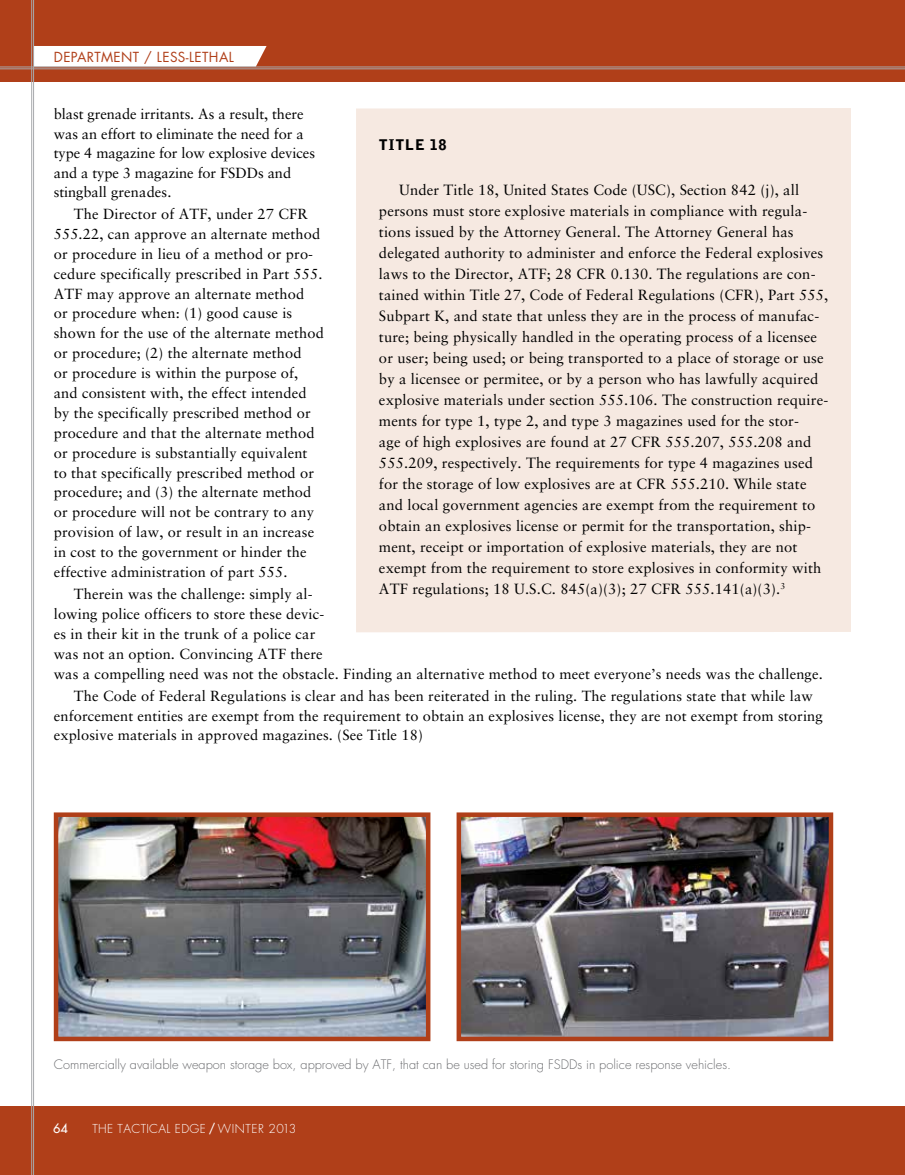
<style>
.page{position:relative;width:905px;height:1175px;background:#fff}
.page>*{position:absolute;margin:0;border:0;box-sizing:border-box;transform-origin:0 0}
.t1{font:14.85px/21px "Sabon";letter-spacing:.01em;color:#000}
.t2{font:14.7px/20px "Sabon";letter-spacing:.01em;color:#000}
.t3{font:900 14.7px "Bell Gothic";color:#000}
.t4{font:13.5px "Futura";letter-spacing:.03em;color:#b03f19}
.t5{font:300 12.75px "Futura";color:#6d6e71}
.t6{font:12.75px "Futura";color:#fff}
.t7{font:300 12px "Futura";letter-spacing:.03em;color:#fff}
.s1{font-weight:400}
</style>
<div class="page">
<div style="left:0;top:1106px;width:904px;height:68px;background:#b03f19"></div>
<div style="left:0;top:0;width:904px;height:81px;background:#b03f19"></div>
<div style="left:34px;top:46px;width:232px;height:21px;background:#fff"></div>
<hr style="left:0;top:69px;width:904px;height:1px;background:#a7a9ac">
<hr style="left:0;top:67px;width:904px;height:1px;background:#a7a9ac">
<hr style="left:31px;top:0;width:1px;height:1174px;background:#a7a9ac">
<hr style="left:33px;top:0;width:1px;height:1174px;background:#a7a9ac">
<div style="left:356px;top:108px;width:494px;height:524px;background:#f6e9e1"></div>
<img style="left:59px;top:817px;width:366px;height:219px">
<div style="left:54px;top:812px;width:376px;height:229px;border:4px solid #b03f19"></div>
<img style="left:461px;top:817px;width:367px;height:219px">
<div style="left:456px;top:812px;width:377px;height:229px;border:4px solid #b03f19"></div>
<p class="t4" style="left:54px;top:48px;width:174px">DEPARTMENT / LESS-LETHAL</p>
<p class="t2" style="left:54px;top:104px;width:263px;line-height:19.5px">blast grenade irritants. As a result, there was an effort to eliminate the need for a type 4 magazine for low explosive devices and a type 3 magazine for FSDDs and stingball grenades.</p>
<p class="t2" style="left:54px;top:204px;width:271px;text-indent:20px">The Director of ATF, under 27 CFR 555.22, can approve an alternate method or procedure in lieu of a method or pro&shy;cedure specifically prescribed in Part 555.<br>ATF may approve an alternate method<br>or procedure when: (1) good cause is shown for the use of the alternate method or procedure; (2) the alternate method<br>or procedure is within the purpose of, and consistent with, the effect intended by the specifically prescribed method or procedure and that the alternate method or procedure is substantially equivalent to that specifically prescribed method or procedure; and (3) the alternate method or procedure will not be contrary to any provision of law, or result in an increase in cost to the government or hinder the effective administration of part 555.</p>
<p class="t2" style="left:54px;top:584px;width:770px;text-indent:20px">Therein was the challenge: simply al-<br>lowing police officers to store these devic-<br>es in their kit in the trunk of a police car<br>was not an option. Convincing ATF there<br>was a compelling need was not the obstacle. Finding an alternative method to meet everyone’s needs was the challenge.</p>
<p class="t2" style="left:54px;top:685px;width:770px;text-indent:20px">The Code of Federal Regulations is clear and has been reiterated in the ruling. The regulations state that while law enforcement entities are exempt from the requirement to obtain an explosives license, they are not exempt from storing explosive materials in approved magazines. (See Title 18)</p>
<p class="t3" style="left:379px;top:136px;width:69px">Titl e 18</p>
<p class="t1" style="left:379px;top:179px;width:451px;text-indent:20px">Under Title 18, United States Code (USC), Section 842 (j), all persons must store explosive materials in compliance with regula&shy;tions issued by the Attorney General. The Attorney General has delegated authority to administer and enforce the Federal explosives laws to the Director, ATF; 28 CFR 0.130. The regulations are con&shy;tained within Title 27, Code of Federal Regulations (CFR), Part 555, Subpart K, and state that unless they are in the process of manufac&shy;ture; being physically handled in the operating process of a licensee or user; being used; or being transported to a place of storage or use by a licensee or permitee, or by a person who has lawfully acquired explosive materials under section 555.106. The construction require&shy;ments for type 1, type 2, and type 3 magazines used for the stor-<br>age of high explosives are found at 27 CFR 555.207, 555.208 and 555.209, respectively. The requirements for type 4 magazines used for the storage of low explosives are at CFR 555.210. While state and local government agencies are exempt from the requirement to obtain an explosives license or permit for the transportation, ship&shy;ment, receipt or importation of explosive materials, they are not exempt from the requirement to store explosives in conformity with ATF regulations; 18 U.S.C. 845(a)(3); 27 CFR 555.141(a)(3).<sup>3</sup></p>
<p class="t5" style="left:54px;top:1056px;width:678px">Commercially available weapon storage box, approved by ATF, that can be used for storing FSDDs in police response vehicles.</p>
<p class="t6" style="left:53px;top:1120px;width:16px">64</p>
<p class="t7" style="left:92px;top:1121px;width:205px">The Tactical Edge <span class="s1">/</span> Winter 2013</p>
</div>
